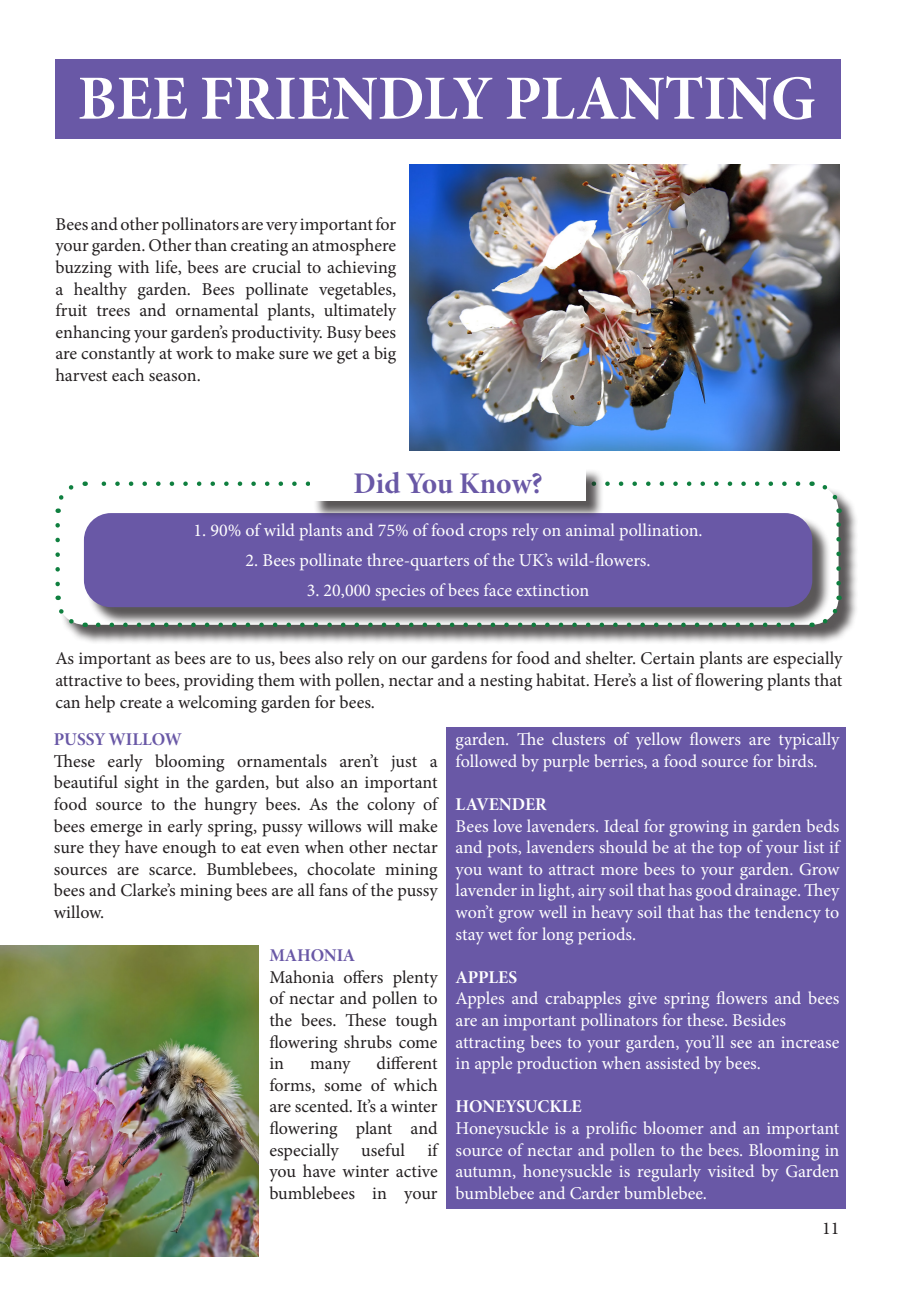
<style>
.page{position:relative;width:907px;height:1290px;background:#fff}
.page>*{position:absolute;margin:0;border:0;box-sizing:border-box;transform-origin:0 0}
.Heading{font:63px "Minion Pro Bold Subh";color:#fff}
.Sub_heading{font:30px "Minion Pro Bold Subh";color:#6958a6}
.Paragraph_Style_1{font:18px/21.6px "Minion Pro";color:#231f20;text-align:justify}
.Paragraph_Style_1-2{font:18px/21.6px "Minion Pro";color:#fff}
.Paragraph_Style_5{font:18px "Minion Pro Bold Subh";color:#fff}
.Paragraph_Style_5-2{font:18px "Minion Pro Bold Subh";color:#6958a6}
</style>
<div class="page">
<div style="left:446px;top:727px;width:400px;height:482px;background:#6958a6"></div>
<div style="left:55px;top:59px;width:785px;height:79px;background:#6958a6"></div>
<img style="left:0;top:945px;width:258px;height:311px">
<img style="left:409px;top:165px;width:430px;height:286px">
<div style="left:59px;top:485px;width:799px;height:160px;background:#231f20;opacity:.75"></div>
<div style="left:58px;top:484px;width:780px;height:141px;background:#fff;border-radius:27px"></div>
<svg style="left:55px;top:525px;width:5px;height:62px"></svg>
<svg style="left:98px;top:626px;width:706px;height:1px"></svg>
<svg style="left:55px;top:485px;width:21px;height:28px"></svg>
<svg style="left:55px;top:596px;width:31px;height:33px"></svg>
<svg style="left:818px;top:596px;width:25px;height:31px"></svg>
<svg style="left:811px;top:481px;width:30px;height:102px"></svg>
<svg style="left:85px;top:481px;width:713px;height:5px"></svg>
<div style="left:86px;top:515px;width:745px;height:111px;background:#231f20;opacity:.75"></div>
<div style="left:84px;top:513px;width:728px;height:94px;background:#6958a6;border-radius:27px"></div>
<div style="left:313px;top:468px;width:291px;height:51px;background:#231f20;opacity:.75"></div>
<div style="left:310px;top:466px;width:275px;height:35px;background:#fff"></div>
<p class="Heading" style="left:78px;top:61px;width:739px">BEE FRIENDLY PLANTING</p>
<p class="Paragraph_Style_1" style="left:55px;top:213px;width:342px">Bees and other pollinators are very important for your garden. Other than creating an atmosphere buzzing with life, bees are crucial to achieving a healthy garden. Bees pollinate vegetables, fruit trees and ornamental plants, ultimately enhancing your garden’s productivity. Busy bees are constantly at work to make sure we get a big harvest each season.</p>
<p class="Sub_heading" style="left:353px;top:465px;width:190px">Did You Know?</p>
<p class="Paragraph_Style_1-2" style="left:193px;top:520px;width:510px">1. 90% of wild plants and 75% of food crops rely on animal pollination.</p>
<p class="Paragraph_Style_1-2" style="left:245px;top:550px;width:406px">2. Bees pollinate three-quarters of the UK’s wild-flowers.</p>
<p class="Paragraph_Style_1-2" style="left:307px;top:580px;width:284px">3. 20,000 species of bees face extinction</p>
<p class="Paragraph_Style_1" style="left:55px;top:648px;width:788px">As important as bees are to us, bees also rely on our gardens for food and shelter. Certain plants are especially attractive to bees, providing them with pollen, nectar and a nesting habitat. Here’s a list of flowering plants that can help create a welcoming garden for bees.</p>
<p class="Paragraph_Style_5-2" style="left:54px;top:729px;width:129px">PUSSY WILLOW</p>
<p class="Paragraph_Style_1" style="left:54px;top:750px;width:385px">These early blooming ornamentals aren’t just a beautiful sight in the garden, but also an important food source to the hungry bees. As the colony of bees emerge in early spring, pussy willows will make sure they have enough to eat even when other nectar sources are scarce. Bumblebees, chocolate mining bees and Clarke’s mining bees are all fans of the pussy willow.</p>
<p class="Paragraph_Style_5-2" style="left:269px;top:945px;width:87px">MAHONIA</p>
<p class="Paragraph_Style_1" style="left:269px;top:966px;width:170px">Mahonia offers plenty of nectar and pollen to the bees. These tough flowering shrubs come in</p>
<p class="Paragraph_Style_1-2" style="left:455px;top:729px;width:385px">garden. The clusters of yellow flowers are typically followed by purple berries, a food source for birds.</p>
<p class="Paragraph_Style_5" style="left:455px;top:793px;width:92px">LAVENDER</p>
<p class="Paragraph_Style_1-2" style="left:455px;top:815px;width:385px;text-align:justify">Bees love lavenders. Ideal for growing in garden beds and pots, lavenders should be at the top of your list if you want to attract more bees to your garden. Grow lavender in light, airy soil that has good drainage. They won’t grow well in heavy soil that has the tendency to stay wet for long periods.</p>
<p class="Paragraph_Style_5" style="left:455px;top:966px;width:63px">APPLES</p>
<p class="Paragraph_Style_1-2" style="left:455px;top:988px;width:385px">Apples and crabapples give spring flowers and bees are an important pollinators for these. Besides</p>
<p class="Paragraph_Style_1-2" style="left:455px;top:1031px;width:385px">attracting bees to your garden, you’ll see an increase in apple production when assisted by bees.</p>
<p class="Paragraph_Style_5" style="left:455px;top:1096px;width:127px">HONEYSUCKLE</p>
<p class="Paragraph_Style_1-2" style="left:455px;top:1117px;width:385px;text-align:justify">Honeysuckle is a prolific bloomer and an important source of nectar and pollen to the bees. Blooming in autumn, honeysuckle is regularly visited by Garden bumblebee and Carder bumblebee.</p>
<p class="Paragraph_Style_1" style="left:269px;top:1053px;width:170px;text-indent:107px">different forms, some of which are scented. It’s a winter flowering plant and especially</p>
<p class="Paragraph_Style_1" style="left:310px;top:1053px;width:42px">many</p>
<p class="Paragraph_Style_1" style="left:269px;top:1139px;width:170px;text-indent:158px">if you have winter active bumblebees in your</p>
<p class="Paragraph_Style_1" style="left:361px;top:1139px;width:45px">useful</p>
<p class="Paragraph_Style_1" style="left:822px;top:1218px;width:19px">11</p>
</div>
